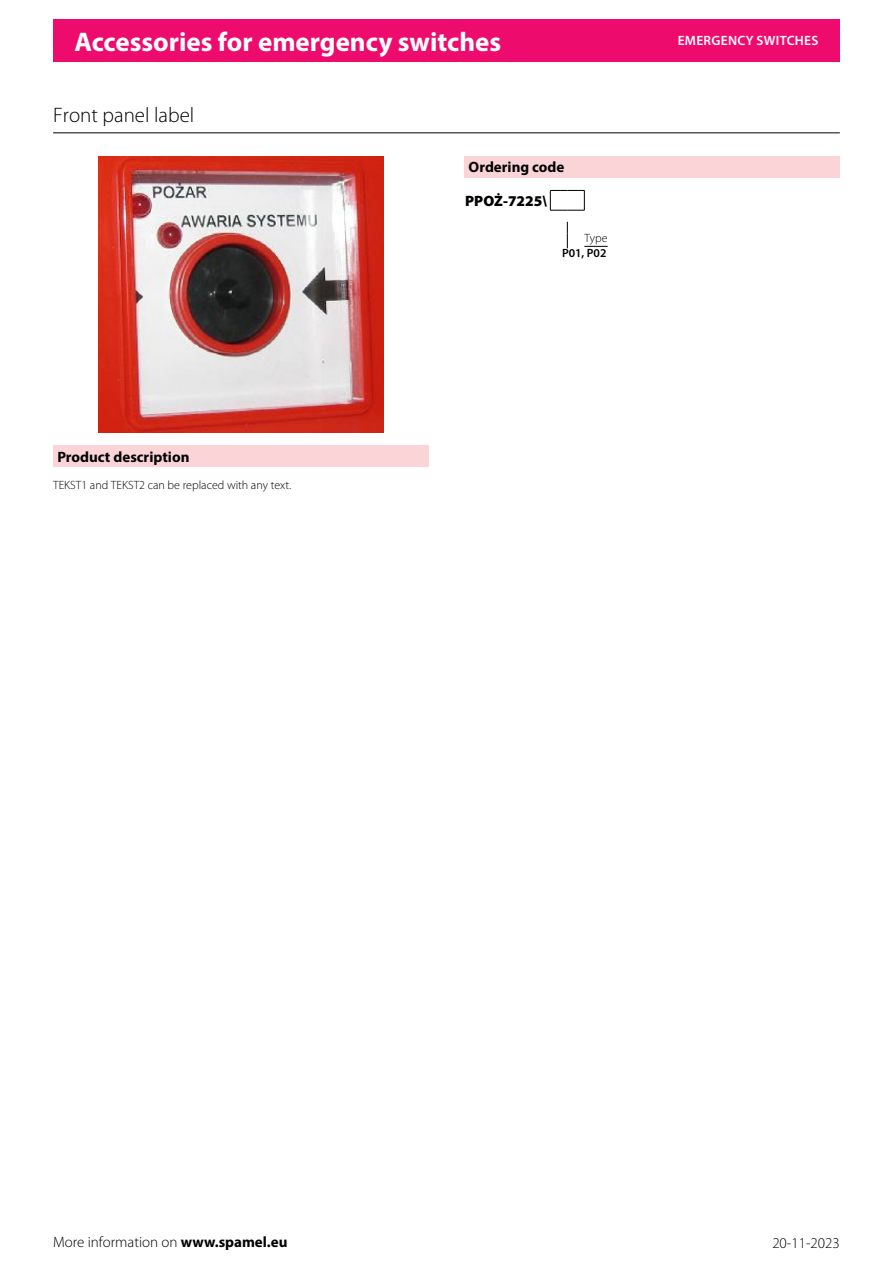
<style>
.page{position:relative;width:893px;height:1263px;background:#fff}
.page>*{position:absolute;margin:0;border:0;box-sizing:border-box;transform-origin:0 0}
.t1{font:700 27px "Myriad Pro";color:#fff}
.t2{font:300 21px "Myriad Pro";color:#000}
.t3{font:300 15px "Myriad Pro";color:#000}
.Überschrift{font:700 15px "Myriad Pro";color:#000}
.TS_Bestellschlüssel{font:900 15px "Myriad Pro";color:#000}
.t4{font:600 13.5px "Myriad Pro";letter-spacing:.02em;color:#fff}
.Text_normal{font:300 12px "Myriad Pro";color:#000}
.TS_fett_links{font:600 12px "Myriad Pro";color:#000}
.TS_links_unterstrich{font:300 12px "Myriad Pro";color:#000}
.s1{font-weight:700}
</style>
<div class="page">
<div style="left:53px;top:19px;width:787px;height:43px;background:#ed0c6e"></div>
<img style="left:98px;top:156px;width:286px;height:277px">
<div style="left:464px;top:156px;width:376px;height:21px;background:#fbd4d8"></div>
<svg style="left:550px;top:190px;width:35px;height:21px"></svg>
<svg style="left:567px;top:222px;width:1px;height:26px"></svg>
<svg style="left:584px;top:246px;width:24px;height:1px"></svg>
<hr style="left:53px;top:132px;width:787px;height:1px;background:#000">
<div style="left:53px;top:445px;width:376px;height:22px;background:#fbd4d8"></div>
<h1 class="t1" style="left:74px;top:24px;width:428px">Accessories for emergency switches</h1>
<p class="t2" style="left:53px;top:104px;width:143px">Front panel label</p>
<p class="Überschrift" style="left:469px;top:158px;width:97px">Ordering code</p>
<p class="TS_Bestellschlüssel" style="left:465px;top:191px;width:84px">PPOŻ-7225\</p>
<p class="TS_links_unterstrich" style="left:584px;top:232px;width:25px">Type</p>
<p class="TS_fett_links" style="left:562px;top:246px;width:46px">P01, P02</p>
<p class="t4" style="left:678px;top:32px;width:142px">EMERGENCY SWITCHES</p>
<p class="Überschrift" style="left:57px;top:447px;width:134px">Product description</p>
<p class="Text_normal" style="left:53px;top:478px;width:240px">TEKST1 and TEKST2 can be replaced with any text.</p>
<p class="t3" style="left:53px;top:1234px;width:236px">More information on <span class="s1">www.spamel.eu</span></p>
<p class="t3" style="left:772px;top:1234px;width:69px">20-11-2023</p>
</div>
